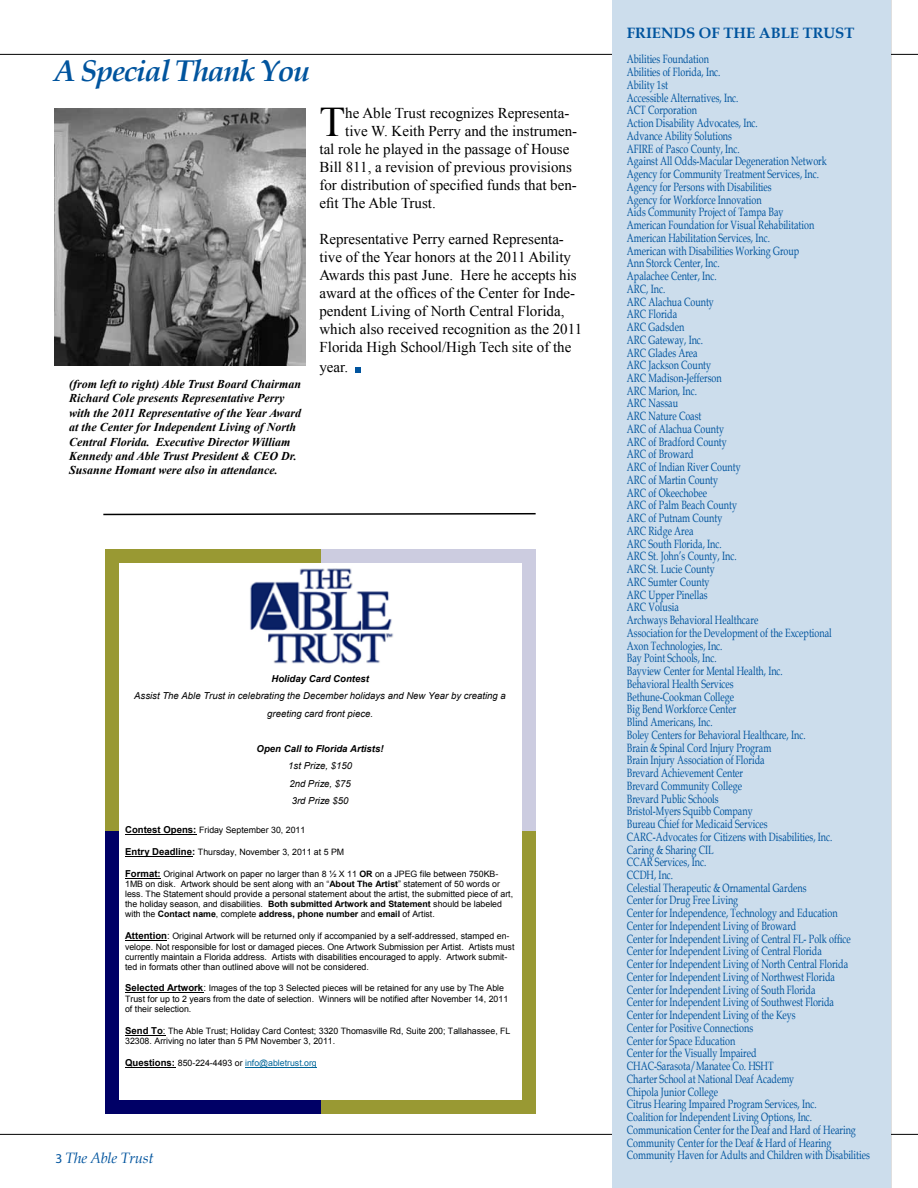
<style>
.page{position:relative;width:918px;height:1188px;background:#fff}
.page>*{position:absolute;margin:0;border:0;box-sizing:border-box;transform-origin:0 0}
.t1{font:42.15px "Times New Roman";color:#000}
.t2{font:italic 700 30px "Book Antiqua";letter-spacing:-.04em;color:#00549e}
.t3{font:15px/18px "Times New Roman";color:#000}
.t4{font:700 15px "Book Antiqua";color:#00549e}
.t5{font:italic 15px "Book Antiqua";letter-spacing:-.02em;color:#00549e}
.t6{font:12px/12.8px "Book Antiqua";color:#00549e;scale:.75 1}
.t7{font:italic 700 12px/14.4px "Times New Roman";color:#000}
.t8{font:italic 9.6px/17.5px "Arial";color:#000;text-align:center}
.t9{font:italic 700 9.6px "Arial";color:#000}
.t10{font:8.85px/10.2px "Arial";color:#000}
.t11{font:8.85px "Arial";color:#069}
.s1{font-weight:700;font-size:9.6px}
.s2{font-weight:700}
.s3{font-size:9.6px}
.s4{font-weight:700;font-size:9.6px;color:#000}
.s5{color:#000}
.s6{font-family:"Myriad Pro";font-style:normal;font-size:13.5px}
</style>
<div class="page">
<hr style="left:0;top:1134px;width:918px;height:1px;background:#000">
<hr style="left:890px;top:0;width:1px;height:1188px;background:#000">
<hr style="left:0;top:54px;width:918px;height:1px;background:#000">
<svg style="left:356px;top:367px;width:5px;height:5px"></svg>
<div style="left:612px;top:0;width:278px;height:1188px;background:#ccddec"></div>
<svg style="left:103px;top:513px;width:433px;height:3px"></svg>
<div style="left:316px;top:1100px;width:219px;height:14px;background:#993"></div>
<div style="left:105px;top:1100px;width:215px;height:14px;background:#006"></div>
<div style="left:316px;top:549px;width:219px;height:14px;background:#cccce0"></div>
<div style="left:105px;top:549px;width:215px;height:14px;background:#993"></div>
<div style="left:105px;top:549px;width:14px;height:292px;background:#993"></div>
<div style="left:105px;top:831px;width:14px;height:283px;background:#006"></div>
<div style="left:522px;top:549px;width:13px;height:292px;background:#cccce0"></div>
<div style="left:522px;top:831px;width:13px;height:283px;background:#993"></div>
<img style="left:250px;top:568px;width:144px;height:96px">
<hr style="left:125px;top:834px;width:71px;height:1px;background:#000">
<hr style="left:125px;top:856px;width:67px;height:1px;background:#000">
<hr style="left:125px;top:878px;width:36px;height:1px;background:#000">
<hr style="left:125px;top:940px;width:42px;height:1px;background:#000">
<hr style="left:125px;top:992px;width:78px;height:1px;background:#000">
<hr style="left:125px;top:1035px;width:41px;height:1px;background:#000">
<hr style="left:125px;top:1067px;width:50px;height:1px;background:#000">
<hr style="left:245px;top:1067px;width:72px;height:1px;background:#069">
<img style="left:54px;top:108px;width:252px;height:258px">
<h2 class="t2" style="left:54px;top:50px;width:257px">A Special Thank You</h2>
<p class="t7" style="left:69px;top:376px;width:234px">(from left to right) Able Trust Board Chairman Richard Cole presents Representative Perry with the 2011 Representative of the Year Award at the Center for Independent Living of North Central Florida. Executive Director William Kennedy and Able Trust President &amp; CEO Dr.<br>Susanne Homant were also in attendance.</p>
<h1 class="t1" style="left:320px;top:94px;width:27px">T</h1>
<p class="t3" style="left:345px;top:104px;width:226px">he Able Trust recognizes Representa-</p>
<p class="t3" style="left:345px;top:122px;width:234px">tive W. Keith Perry and the instrumen-</p>
<p class="t3" style="left:319px;top:140px;width:251px">tal role he played in the passage of House</p>
<p class="t3" style="left:319px;top:158px;width:254px">Bill 811, a revision of previous provisions</p>
<p class="t3" style="left:319px;top:176px;width:259px">for distribution of specified funds that ben-</p>
<p class="t3" style="left:319px;top:194px;width:118px">efit The Able Trust.</p>
<p class="t3" style="left:319px;top:230px;width:264px">Representative Perry earned Representa&shy;tive of the Year honors at the 2011 Ability Awards this past June. Here he accepts his award at the offices of the Center for Inde&shy;pendent Living of North Central Florida, which also received recognition as the 2011<br>Florida High School/High Tech site of the</p>
<p class="t3" style="left:319px;top:358px;width:30px">year.</p>
<p class="t9" style="left:272px;top:672px;width:99px">Holiday Card Contest</p>
<p class="t8" style="left:134px;top:687px;width:373px">Assist The Able Trust in celebrating the December holidays and New Year by creating a greeting card front piece.</p>
<p class="t9" style="left:257px;top:742px;width:129px">Open Call to Florida Artists!</p>
<p class="t8" style="left:288px;top:757px;width:65px;text-align:justify">1st Prize, $150<br>2nd Prize, $75<br>3rd Prize $50</p>
<p class="t10" style="left:125px;top:825px;width:182px"><span class="s1">Contest Opens:</span> Friday September 30, 2011</p>
<p class="t10" style="left:125px;top:847px;width:221px"><span class="s1">Entry Deadline:</span> Thursday, November 3, 2011 at 5 PM</p>
<p class="t10" style="left:125px;top:869px;width:390px"><span class="s1">Format:</span> Original Artwork on paper no larger than 8 ½ X 11 <span class="s2">OR</span> on a JPEG file between 750KB-1MB on disk. Artwork should be sent along with an “<span class="s2">About The Artist</span>” statement of 50 words or less. The Statement should provide a personal statement about the artist, the submitted piece of art, the holiday season, and disabilities. <span class="s2">Both submitted Artwork and Statement</span> should be labeled with the <span class="s2">Contact name</span>, complete <span class="s2">address, phone number</span> and <span class="s2">email</span> of Artist.</p>
<p class="t10" style="left:125px;top:931px;width:391px"><span class="s1">Attention</span><span class="s3">:</span> Original Artwork will be returned only if accompanied by a self-addressed, stamped en&shy;velope. Not responsible for lost or damaged pieces. One Artwork Submission per Artist. Artists must currently maintain a Florida address. Artists with disabilities encouraged to apply. Artwork submit&shy;ted in formats other than outlined above will not be considered.</p>
<p class="t10" style="left:125px;top:983px;width:385px"><span class="s1">Selected Artwork</span><span class="s3">:</span> Images of the top 3 Selected pieces will be retained for any use by The Able<br>Trust for up to 2 years from the date of selection. Winners will be notified after November 14, 2011 of their selection.</p>
<p class="t10" style="left:125px;top:1025px;width:387px"><span class="s1">Send To</span><span class="s3">:</span> The Able Trust; Holiday Card Contest; 3320 Thomasville Rd, Suite 200; Tallahassee, FL<br>32308. Arriving no later than 5 PM November 3, 2011.</p>
<p class="t11" style="left:125px;top:1057px;width:193px"><span class="s4">Questions:</span> <span class="s5">850-224-4493 or</span> info@abletrust.org</p>
<p class="t5" style="left:55px;top:1148px;width:99px"><span class="s6">3</span> The Able Trust</p>
<p class="t4" style="left:627px;top:23px;width:208px">FRIENDS OF THE ABLE TRUST</p>
<p class="t6" style="left:627px;top:53px;width:325px">Abilities Foundation<br>Abilities of Florida, Inc.<br>Ability 1st<br>Accessible Alternatives, Inc.<br>ACT Corporation<br>Action Disability Advocates, Inc.<br>Advance Ability Solutions<br>AFIRE of Pasco County, Inc.<br>Against All Odds-Macular Degeneration Network<br>Agency for Community Treatment Services, Inc.<br>Agency for Persons with Disabilities<br>Agency for Workforce Innovation<br>Aids Community Project of Tampa Bay<br>American Foundation for Visual Rehabilitation<br>American Habilitation Services, Inc.<br>American with Disabilities Working Group<br>Ann Storck Center, Inc.<br>Apalachee Center, Inc.<br>ARC, Inc.<br>ARC Alachua County<br>ARC Florida<br>ARC Gadsden<br>ARC Gateway, Inc.<br>ARC Glades Area<br>ARC Jackson County<br>ARC Madison-Jefferson<br>ARC Marion, Inc.<br>ARC Nassau<br>ARC Nature Coast<br>ARC of Alachua County<br>ARC of Bradford County<br>ARC of Broward<br>ARC of Indian River County<br>ARC of Martin County<br>ARC of Okeechobee<br>ARC of Palm Beach County<br>ARC of Putnam County<br>ARC Ridge Area<br>ARC South Florida, Inc.<br>ARC St. John’s County, Inc.<br>ARC St. Lucie County<br>ARC Sumter County<br>ARC Upper Pinellas<br>ARC Volusia<br>Archways Behavioral Healthcare<br>Association for the Development of the Exceptional<br>Axon Technologies, Inc.<br>Bay Point Schools, Inc.<br>Bayview Center for Mental Health, Inc.<br>Behavioral Health Services<br>Bethune-Cookman College<br>Big Bend Workforce Center<br>Blind Americans, Inc.<br>Boley Centers for Behavioral Healthcare, Inc.<br>Brain &amp; Spinal Cord Injury Program<br>Brain Injury Association of Florida<br>Brevard Achievement Center<br>Brevard Community College<br>Brevard Public Schools<br>Bristol-Myers Squibb Company<br>Bureau Chief for Medicaid Services<br>CARC-Advocates for Citizens with Disabilities, Inc.<br>Caring &amp; Sharing CIL<br>CCAR Services, Inc.<br>CCDH, Inc.<br>Celestial Therapeutic &amp; Ornamental Gardens<br>Center for Drug Free Living<br>Center for Independence, Technology and Education<br>Center for Independent Living of Broward<br>Center for Independent Living of Central FL- Polk office<br>Center for Independent Living of Central Florida<br>Center for Independent Living of North Central Florida<br>Center for Independent Living of Northwest Florida<br>Center for Independent Living of South Florida<br>Center for Independent Living of Southwest Florida<br>Center for Independent Living of the Keys<br>Center for Positive Connections<br>Center for Space Education<br>Center for the Visually Impaired<br>CHAC-Sarasota/Manatee Co. HSHT<br>Charter School at National Deaf Academy<br>Chipola Junior College<br>Citrus Hearing Impaired Program Services, Inc.<br>Coalition for Independent Living Options, Inc.<br>Communication Center for the Deaf and Hard of Hearing<br>Community Center for the Deaf &amp; Hard of Hearing<br>Community Haven for Adults and Children with Disabilities</p>
</div>
